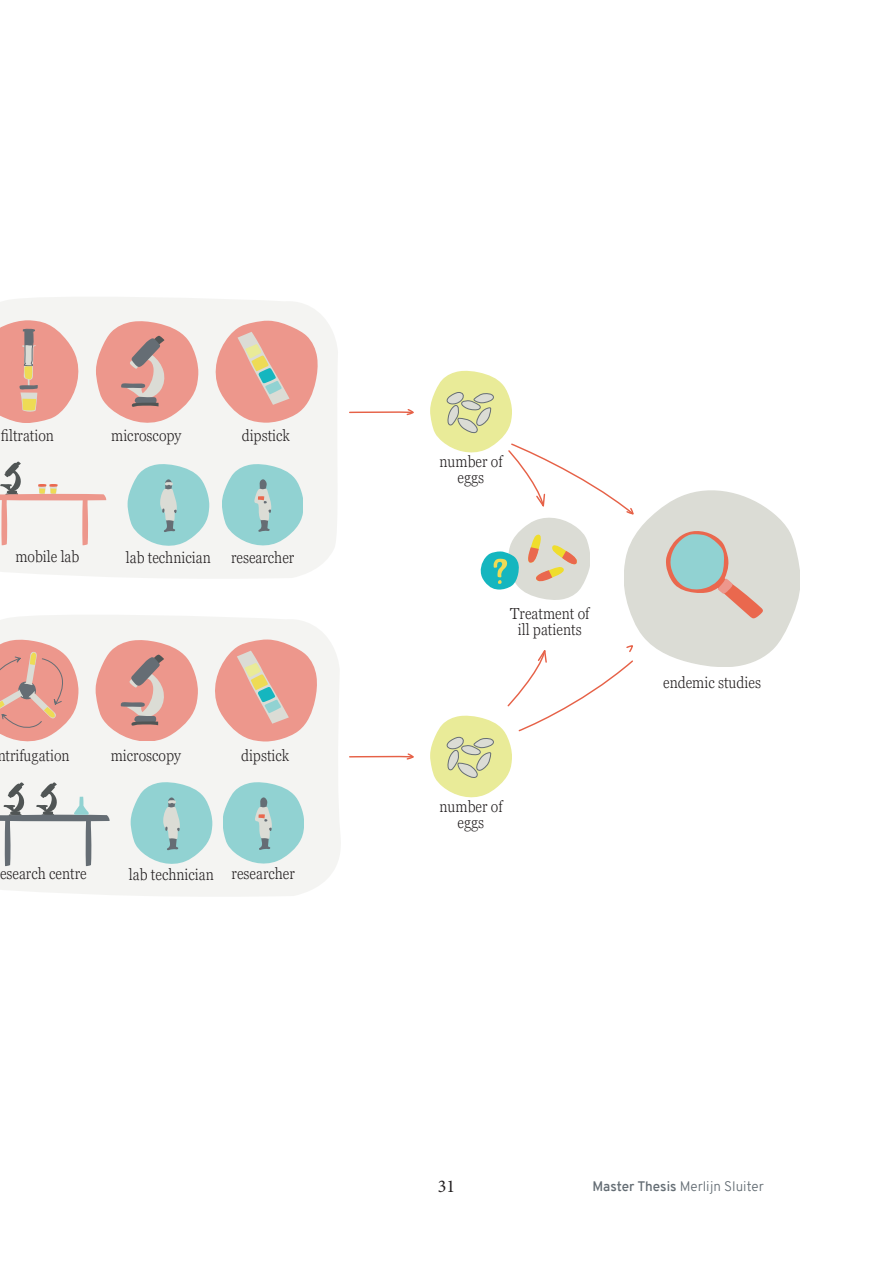
<style>
.page{position:relative;width:893px;height:1263px;background:#fff}
.page>*{position:absolute;margin:0;border:0;box-sizing:border-box;transform-origin:0 0}
.t1{font:18px "Minion Pro";color:#231f20}
.t2{font:300 condensed 15.9px/15.9px "Georgia Pro";color:#231f20;text-align:center}
.t3{font:300 13.5px "Overpass";color:#646d74}
.s1{font-weight:600}
</style>
<div class="page">
<div style="left:0;top:615px;width:341px;height:281px;background:#f4f4f2"></div>
<div style="left:0;top:297px;width:338px;height:281px;background:#f4f4f2"></div>
<svg style="left:223px;top:464px;width:80px;height:81px"></svg>
<svg style="left:223px;top:782px;width:80px;height:81px"></svg>
<svg style="left:215px;top:321px;width:102px;height:102px"></svg>
<svg style="left:215px;top:639px;width:102px;height:102px"></svg>
<svg style="left:96px;top:321px;width:102px;height:101px"></svg>
<svg style="left:0;top:321px;width:79px;height:102px;background:#e8a89c"></svg>
<svg style="left:127px;top:464px;width:82px;height:81px"></svg>
<svg style="left:0;top:462px;width:106px;height:83px"></svg>
<svg style="left:0;top:782px;width:110px;height:84px"></svg>
<svg style="left:96px;top:639px;width:102px;height:102px"></svg>
<svg style="left:131px;top:782px;width:81px;height:81px"></svg>
<svg style="left:0;top:639px;width:78px;height:103px;background:#e6a89d"></svg>
<svg style="left:349px;top:409px;width:65px;height:7px"></svg>
<svg style="left:349px;top:753px;width:65px;height:7px"></svg>
<svg style="left:430px;top:371px;width:370px;height:426px"></svg>
<p class="t2" style="left:1px;top:428px;width:55px">filtration</p>
<p class="t2" style="left:111px;top:428px;width:72px">microscopy</p>
<p class="t2" style="left:242px;top:428px;width:50px">dipstick</p>
<p class="t2" style="left:439px;top:453px;width:65px">number of eggs</p>
<p class="t2" style="left:15px;top:548px;width:65px">mobile lab</p>
<p class="t2" style="left:126px;top:549px;width:86px">lab technician</p>
<p class="t2" style="left:231px;top:550px;width:65px">researcher</p>
<p class="t2" style="left:510px;top:605px;width:81px">Treatment of ill patients</p>
<p class="t2" style="left:663px;top:674px;width:99px">endemic studies</p>
<p class="t2" style="left:-3px;top:747px;width:74px">ntrifugation</p>
<p class="t2" style="left:111px;top:747px;width:72px">microscopy</p>
<p class="t2" style="left:241px;top:747px;width:50px">dipstick</p>
<p class="t2" style="left:439px;top:799px;width:65px">number of eggs</p>
<p class="t2" style="left:0;top:866px;width:88px">esearch centre</p>
<p class="t2" style="left:129px;top:866px;width:86px">lab technician</p>
<p class="t2" style="left:232px;top:866px;width:65px">researcher</p>
<p class="t1" style="left:438px;top:1174px;width:19px">31</p>
<p class="t3" style="left:592px;top:1176px;width:173px"><span class="s1">Master Thesis</span> Merlijn Sluiter</p>
</div>
